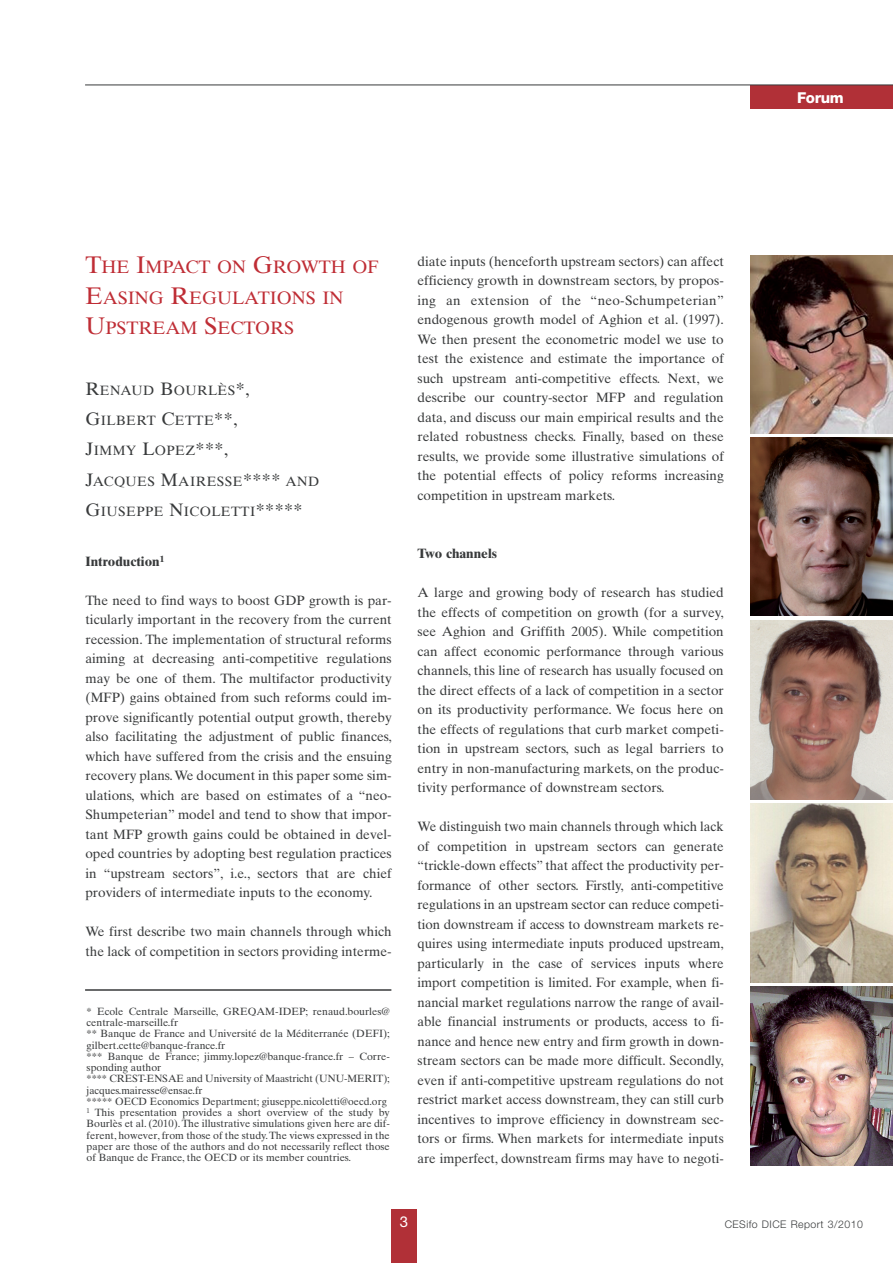
<style>
.page{position:relative;width:893px;height:1263px;background:#fff}
.page>*{position:absolute;margin:0;border:0;box-sizing:border-box;transform-origin:0 0}
.t1{font:18px/30.3px "Times Ten";color:#bf2d35}
.t2{font:800 15px "Helvetica Neue LT Std";letter-spacing:-.025em;color:#fff}
.t3{font:15px "Helvetica Neue LT Std";color:#fff}
.t4{font:13.5px/19.5px "Times Ten";color:#383a3b;text-align:justify}
.t5{font:13.5px "Times Ten";letter-spacing:.035em;color:#383a3b}
.t6{font:700 13.5px "Times Ten";color:#383a3b}
.t7{font:10.5px/11.2px "Times Ten";color:#383a3b}
.t8{font:300 10.5px "Helvetica Neue";letter-spacing:.045em;color:#383a3b}
.s1{font-size:24px}
.s2{font-size:18px}
</style>
<div class="page">
<div style="left:391px;top:1209px;width:26px;height:54px;background:#b13037"></div>
<div style="left:750px;top:85px;width:142px;height:24px;background:#b13037"></div>
<hr style="left:85px;top:85px;width:807px;height:1px;background:#383a3b">
<img style="left:750px;top:255px;width:142px;height:179px">
<img style="left:750px;top:437px;width:142px;height:179px">
<hr style="left:85px;top:989px;width:306px;height:2px;background:#383a3b">
<img style="left:750px;top:621px;width:142px;height:178px">
<img style="left:750px;top:804px;width:142px;height:178px">
<img style="left:750px;top:986px;width:142px;height:179px">
<p class="t2" style="left:797px;top:92px;width:48px">Forum</p>
<h1 class="t1" style="left:85px;top:254px;width:294px"><span class="s1">T</span>HE <span class="s1">I</span>MPACT ON <span class="s1">G</span>ROWTH OF<br><span class="s1">E</span>ASING <span class="s1">R</span>EGULATIONS IN<br><span class="s1">U</span>PSTREAM <span class="s1">S</span>ECTORS</h1>
<p class="t5" style="left:85px;top:385px;width:166px"><span class="s2">R</span>ENAUD <span class="s2">B</span>OURLÈS<span class="s2">*,</span></p>
<p class="t5" style="left:85px;top:415px;width:154px"><span class="s2">G</span>ILBERT <span class="s2">C</span>ETTE<span class="s2">**,</span></p>
<p class="t5" style="left:85px;top:446px;width:144px"><span class="s2">J</span>IMMY <span class="s2">L</span>OPEZ<span class="s2">***,</span></p>
<p class="t5" style="left:85px;top:476px;width:235px"><span class="s2">J</span>ACQUES <span class="s2">M</span>AIRESSE<span class="s2">****</span> AND</p>
<p class="t5" style="left:85px;top:506px;width:219px"><span class="s2">G</span>IUSEPPE <span class="s2">N</span>ICOLETTI<span class="s2">*****</span></p>
<p class="t6" style="left:85px;top:556px;width:80px">Introduction<sup>1</sup></p>
<p class="t4" style="left:85px;top:592px;width:308px">The need to find ways to boost GDP growth is par&shy;ticularly important in the recovery from the current recession. The implementation of structural reforms aiming at decreasing anti-competitive regulations may be one of them. The multifactor productivity (MFP) gains obtained from such reforms could im&shy;prove significantly potential output growth, thereby also facilitating the adjustment of public finances, which have suffered from the crisis and the ensuing recovery plans.We document in this paper some sim&shy;ulations, which are based on estimates of a “neo-Shumpeterian” model and tend to show that impor&shy;tant MFP growth gains could be obtained in devel&shy;oped countries by adopting best regulation practices in “upstream sectors”, i.e., sectors that are chief providers of intermediate inputs to the economy.</p>
<p class="t4" style="left:85px;top:923px;width:308px">We first describe two main channels through which the lack of competition in sectors providing interme-</p>
<p class="t7" style="left:87px;top:1007px;width:305px">* Ecole Centrale Marseille, GREQAM-IDEP; renaud.bourles@ centrale-marseille.fr<br>** Banque de France and Université de la Méditerranée (DEFI); gilbert.cette@banque-france.fr<br>*** Banque de France; jimmy.lopez@banque-france.fr – Corre&shy;sponding author<br>**** CREST-ENSAE and University of Maastricht (UNU-MERIT); jacques.mairesse@ensae.fr<br>***** OECD Economics Department; giuseppe.nicoletti@oecd.org <sup>1</sup> This presentation provides a short overview of the study by Bourlès et al. (2010). The illustrative simulations given here are dif&shy;ferent, however, from those of the study.The views expressed in the paper are those of the authors and do not necessarily reflect those of Banque de France, the OECD or its member countries.</p>
<p class="t4" style="left:417px;top:253px;width:308px">diate inputs (henceforth upstream sectors) can affect efficiency growth in downstream sectors, by propos&shy;ing an extension of the “neo-Schumpeterian” endogenous growth model of Aghion et al. (1997).<br>We then present the econometric model we use to test the existence and estimate the importance of such upstream anti-competitive effects. Next, we describe our country-sector MFP and regulation data, and discuss our main empirical results and the related robustness checks. Finally, based on these results, we provide some illustrative simulations of the potential effects of policy reforms increasing competition in upstream markets.</p>
<p class="t6" style="left:417px;top:549px;width:81px">Two channels</p>
<p class="t4" style="left:417px;top:584px;width:308px">A large and growing body of research has studied the effects of competition on growth (for a survey, see Aghion and Griffith 2005). While competition can affect economic performance through various channels, this line of research has usually focused on the direct effects of a lack of competition in a sector on its productivity performance. We focus here on the effects of regulations that curb market competi&shy;tion in upstream sectors, such as legal barriers to entry in non-manufacturing markets, on the produc&shy;tivity performance of downstream sectors.</p>
<p class="t4" style="left:417px;top:818px;width:308px">We distinguish two main channels through which lack of competition in upstream sectors can generate “trickle-down effects” that affect the productivity per&shy;formance of other sectors. Firstly, anti-competitive regulations in an upstream sector can reduce competi&shy;tion downstream if access to downstream markets re&shy;quires using intermediate inputs produced upstream, particularly in the case of services inputs where import competition is limited. For example, when fi&shy;nancial market regulations narrow the range of avail&shy;able financial instruments or products, access to fi&shy;nance and hence new entry and firm growth in down&shy;stream sectors can be made more difficult. Secondly, even if anti-competitive upstream regulations do not restrict market access downstream, they can still curb incentives to improve efficiency in downstream sec&shy;tors or firms. When markets for intermediate inputs are imperfect, downstream firms may have to negoti-</p>
<p class="t3" style="left:400px;top:1216px;width:10px">3</p>
<p class="t8" style="left:724px;top:1221px;width:140px">CESifo DICE Report 3/2010</p>
</div>
